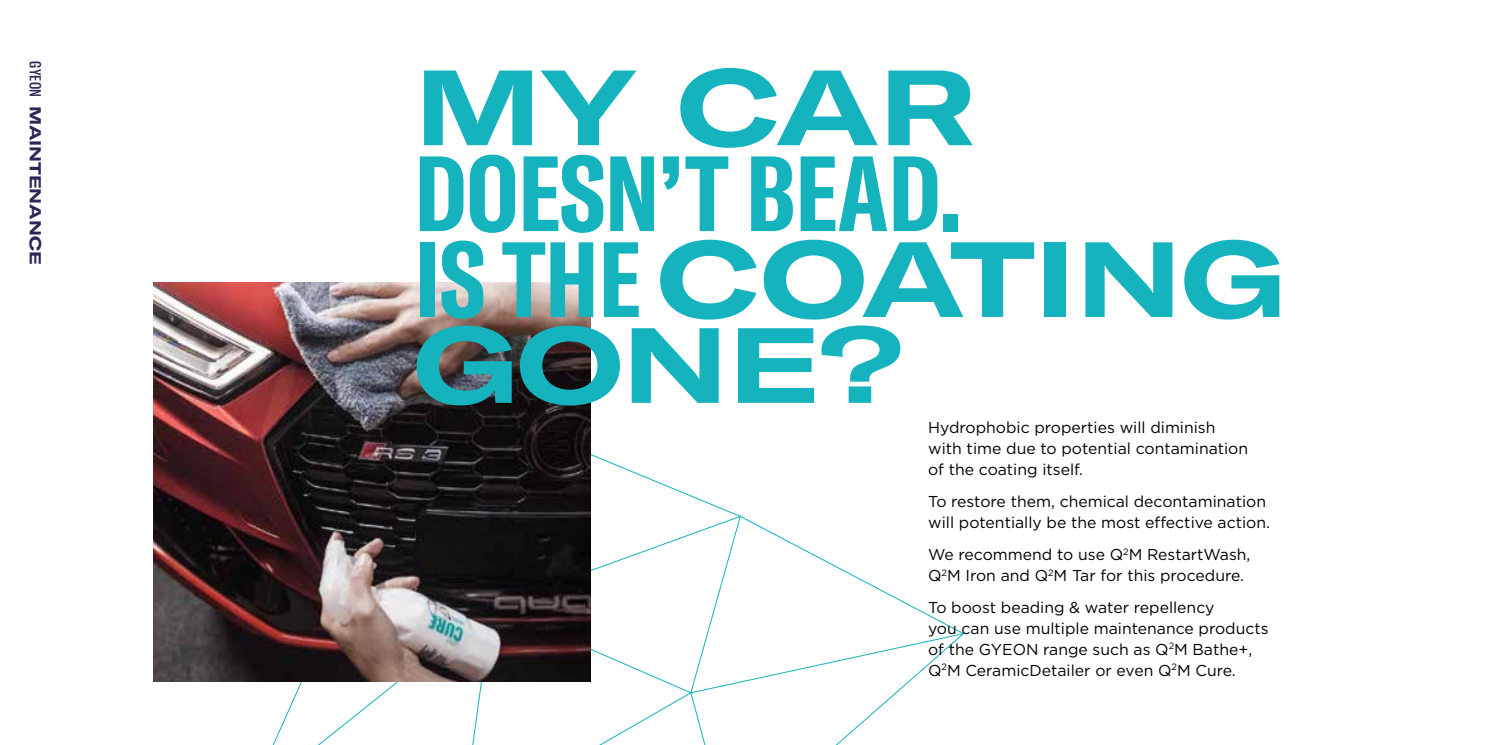
<style>
.page{position:relative;width:1489px;height:745px;background:#fff}
.page>*{position:absolute;margin:0;border:0;box-sizing:border-box;transform-origin:0 0}
.t1{font:700 extra-condensed 105px/85.8px "GT America";color:#14b3bd}
.t2{font:700 expanded 105px "GT America";color:#14b3bd}
.t3{font:15.75px/21px "Gotham";color:#000}
.t4{font:700 expanded 15.75px "GT America";letter-spacing:-.01em;color:#2e2656}
.s1{font-weight:500;font-stretch:extra-condensed}
.s2{font-stretch:expanded}
</style>
<div class="page">
<svg style="left:246px;top:444px;width:718px;height:300px"></svg>
<img style="left:154px;top:282px;width:436px;height:399px">
<p class="t4" style="left:45px;top:61px;width:205px;rotate:90deg"><span class="s1">GYEON</span> MAINTENANCE</p>
<h1 class="t2" style="left:414px;top:42px;width:563px">MY CAR</h1>
<h1 class="t1" style="left:414px;top:150px;width:872px">DOESN’T BEAD.<br>IS THE <span class="s2">COATING<br>GONE?</span></h1>
<p class="t3" style="left:928px;top:416px;width:321px">Hydrophobic properties will diminish with time due to potential contamination of the coating itself.</p>
<p class="t3" style="left:928px;top:490px;width:343px">To restore them, chemical decontamination will potentially be the most effective action.</p>
<p class="t3" style="left:928px;top:543px;width:324px">We recommend to use Q<sup>2</sup>M RestartWash,<br>Q<sup>2</sup>M Iron and Q<sup>2</sup>M Tar for this procedure.</p>
<p class="t3" style="left:928px;top:596px;width:342px">To boost beading &amp; water repellency<br>you can use multiple maintenance products of the GYEON range such as Q<sup>2</sup>M Bathe+, Q<sup>2</sup>M CeramicDetailer or even Q<sup>2</sup>M Cure.</p>
</div>
